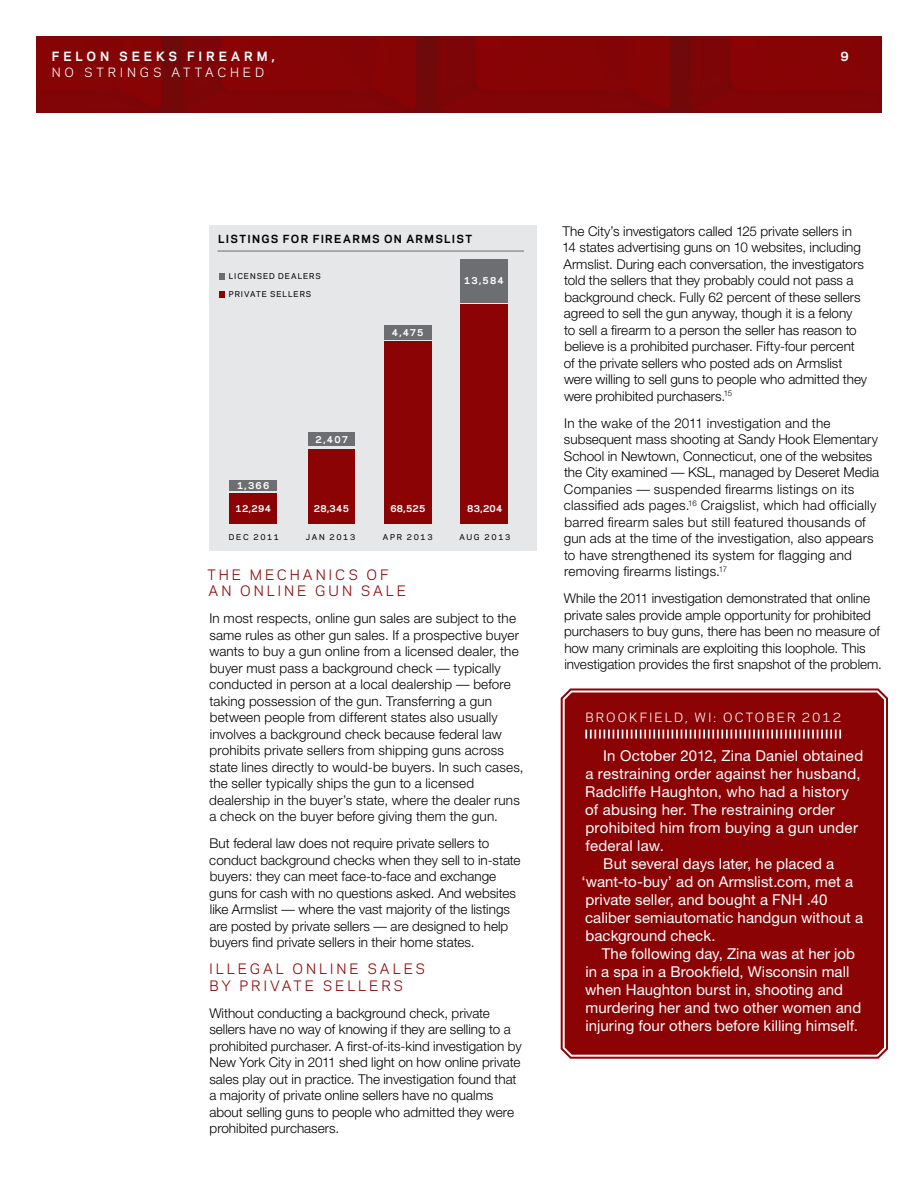
<style>
.page{position:relative;width:918px;height:1188px;background:#fff}
.page>*{position:absolute;margin:0;border:0;box-sizing:border-box;transform-origin:0 0}
.t1{font:15px "Helvetica Neue";letter-spacing:.005em;color:#fff}
.t2{font:300 13.5px/16.5px "Helvetica Neue";color:#000}
.t3{font:13.5px/16.5px "Galaxie Polaris";letter-spacing:.215em;color:#8b0304}
.t4{font:12px "Galaxie Polaris";letter-spacing:.175em;color:#fff}
.t5{font:700 12px "Galaxie Polaris";letter-spacing:.315em;color:#fff}
.t6{font:12px "Galaxie Polaris";letter-spacing:.315em;color:#fff}
.t7{font:700 10.5px "Galaxie Polaris";letter-spacing:.125em;color:#000}
.t8{font:700 9px "Galaxie Polaris";letter-spacing:.035em;color:#fff}
.t9{font:500 7.5px "Galaxie Polaris";letter-spacing:.14em;color:#000}
</style>
<div class="page">
<div style="left:209px;top:225px;width:327px;height:326px;background:#e6e7e8"></div>
<div style="left:230px;top:493px;width:47px;height:31px;background:#8b0304"></div>
<div style="left:230px;top:480px;width:47px;height:10px;background:#6d6e71"></div>
<div style="left:308px;top:432px;width:47px;height:14px;background:#6d6e71"></div>
<div style="left:384px;top:325px;width:47px;height:15px;background:#6d6e71"></div>
<div style="left:461px;top:259px;width:47px;height:44px;background:#6d6e71"></div>
<div style="left:308px;top:449px;width:47px;height:75px;background:#8b0304"></div>
<div style="left:384px;top:342px;width:47px;height:182px;background:#8b0304"></div>
<div style="left:461px;top:305px;width:47px;height:219px;background:#8b0304"></div>
<hr style="left:218px;top:251px;width:306px;height:1px;background:#6d6e71">
<div style="left:219px;top:273px;width:6px;height:7px;background:#6d6e71"></div>
<div style="left:219px;top:291px;width:6px;height:7px;background:#8b0304"></div>
<svg style="left:560px;top:688px;width:328px;height:371px;background:#ad4d4e"></svg>
<div style="left:563px;top:691px;width:323px;height:365px;background:#8b0304"></div>
<img style="left:36px;top:36px;width:846px;height:76px">
<p class="t5" style="left:52px;top:47px;width:224px">FELON SEEKS FIREARM,</p>
<p class="t6" style="left:52px;top:63px;width:214px">NO STRINGS ATTACHED</p>
<p class="t5" style="left:841px;top:47px;width:10px">9</p>
<p class="t7" style="left:218px;top:231px;width:255px">LISTINGS FOR FIREARMS ON ARMSLIST</p>
<p class="t9" style="left:229px;top:270px;width:94px">LICENSED DEALERS</p>
<p class="t9" style="left:229px;top:289px;width:84px">PRIVATE SELLERS</p>
<p class="t8" style="left:237px;top:479px;width:34px">1,366</p>
<p class="t8" style="left:316px;top:433px;width:34px">2,407</p>
<p class="t8" style="left:392px;top:326px;width:33px">4,475</p>
<p class="t8" style="left:464px;top:274px;width:41px">13,584</p>
<p class="t8" style="left:236px;top:502px;width:37px">12,294</p>
<p class="t8" style="left:314px;top:502px;width:37px">28,345</p>
<p class="t8" style="left:390px;top:502px;width:37px">68,525</p>
<p class="t8" style="left:467px;top:502px;width:37px">83,204</p>
<p class="t9" style="left:229px;top:532px;width:52px">DEC 2011</p>
<p class="t9" style="left:306px;top:532px;width:51px">JAN 2013</p>
<p class="t9" style="left:383px;top:532px;width:51px">APR 2013</p>
<p class="t9" style="left:459px;top:532px;width:53px">AUG 2013</p>
<p class="t3" style="left:207px;top:566px;width:200px">THE MECHANICS OF<br>AN ONLINE GUN SALE</p>
<p class="t2" style="left:209px;top:610px;width:316px">In most respects, online gun sales are subject to the same rules as other gun sales. If a prospective buyer wants to buy a gun online from a licensed dealer, the buyer must pass a background check — typically conducted in person at a local dealership — before taking possession of the gun. Transferring a gun between people from different states also usually involves a background check because federal law prohibits private sellers from shipping guns across state lines directly to would-be buyers. In such cases, the seller typically ships the gun to a licensed dealership in the buyer’s state, where the dealer runs a check on the buyer before giving them the gun.</p>
<p class="t2" style="left:209px;top:835px;width:313px">But federal law does not require private sellers to conduct background checks when they sell to in-state buyers: they can meet face-to-face and exchange guns for cash with no questions asked. And websites like Armslist — where the vast majority of the listings are posted by private sellers — are designed to help buyers find private sellers in their home states.</p>
<p class="t3" style="left:209px;top:960px;width:217px">ILLEGAL ONLINE SALES<br>BY PRIVATE SELLERS</p>
<p class="t2" style="left:209px;top:1004px;width:314px">Without conducting a background check, private sellers have no way of knowing if they are selling to a prohibited purchaser. A first-of-its-kind investigation by New York City in 2011 shed light on how online private sales play out in practice. The investigation found that a majority of private online sellers have no qualms about selling guns to people who admitted they were prohibited purchasers.</p>
<p class="t2" style="left:562px;top:222px;width:307px">The City’s investigators called 125 private sellers in 14 states advertising guns on 10 websites, including Armslist. During each conversation, the investigators told the sellers that they probably could not pass a background check. Fully 62 percent of these sellers agreed to sell the gun anyway, though it is a felony<br>to sell a firearm to a person the seller has reason to believe is a prohibited purchaser. Fifty-four percent<br>of the private sellers who posted ads on Armslist were willing to sell guns to people who admitted they were prohibited purchasers.<sup>15</sup></p>
<p class="t2" style="left:564px;top:414px;width:317px">In the wake of the 2011 investigation and the subsequent mass shooting at Sandy Hook Elementary School in Newtown, Connecticut, one of the websites the City examined — KSL, managed by Deseret Media Companies — suspended firearms listings on its classified ads pages.<sup>16</sup> Craigslist, which had officially barred firearm sales but still featured thousands of gun ads at the time of the investigation, also appears to have strengthened its system for flagging and removing firearms listings.<sup>17</sup></p>
<p class="t2" style="left:564px;top:590px;width:320px">While the 2011 investigation demonstrated that online private sales provide ample opportunity for prohibited purchasers to buy guns, there has been no measure of how many criminals are exploiting this loophole. This investigation provides the first snapshot of the problem.</p>
<p class="t4" style="left:585px;top:708px;width:257px">BROOKFIELD, WI: OCTOBER 2012</p>
<p class="t1" style="left:603px;top:747px;width:261px">In October 2012, Zina Daniel obtained</p>
<p class="t1" style="left:585px;top:765px;width:277px">a restraining order against her husband,</p>
<p class="t1" style="left:585px;top:783px;width:265px">Radcliffe Haughton, who had a history</p>
<p class="t1" style="left:585px;top:801px;width:251px">of abusing her. The restraining order</p>
<p class="t1" style="left:585px;top:819px;width:274px">prohibited him from buying a gun under</p>
<p class="t1" style="left:585px;top:837px;width:80px">federal law.</p>
<p class="t1" style="left:603px;top:855px;width:232px">But several days later, he placed a</p>
<p class="t1" style="left:582px;top:873px;width:273px">‘want-to-buy’ ad on Armslist.com, met a</p>
<p class="t1" style="left:585px;top:891px;width:243px">private seller, and bought a FNH .40</p>
<p class="t1" style="left:585px;top:909px;width:279px">caliber semiautomatic handgun without a</p>
<p class="t1" style="left:585px;top:927px;width:132px">background check.</p>
<p class="t1" style="left:602px;top:945px;width:255px">The following day, Zina was at her job</p>
<p class="t1" style="left:585px;top:963px;width:265px">in a spa in a Brookfield, Wisconsin mall</p>
<p class="t1" style="left:585px;top:981px;width:260px">when Haughton burst in, shooting and</p>
<p class="t1" style="left:586px;top:999px;width:277px">murdering her and two other women and</p>
<p class="t1" style="left:585px;top:1017px;width:274px">injuring four others before killing himself.</p>
</div>
